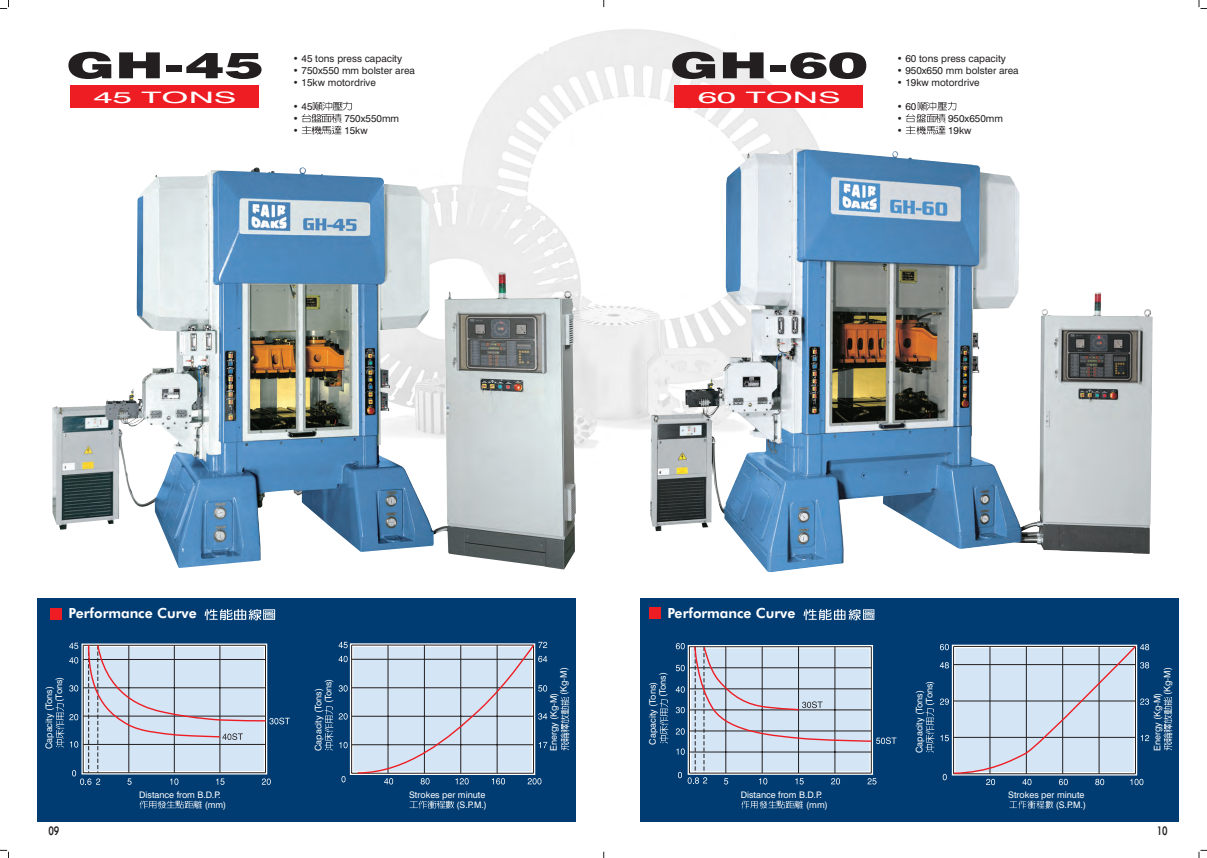
<style>
.page{position:relative;width:1207px;height:858px;background:#fff}
.page>*{position:absolute;margin:0;border:0;box-sizing:border-box;transform-origin:0 0}
.t1{font:900 36px "S 019";color:#231f20;scale:1.67 1}
.t2{font:15.8px "S 019";color:#fff;scale:2.22 1}
.t3{font:800 14px "F 022";color:#fff}
.t4{font:12px "G 007";color:#231f20;scale:.8 1}
.t5{font:10px/12px "S 019";color:#231f20}
.t6{font:9px/10px "S 019";color:#fff}
</style>
<div class="page">
<svg style="left:0;top:850px;width:9px;height:8px"></svg>
<svg style="left:0;top:0;width:9px;height:9px"></svg>
<svg style="left:1199px;top:850px;width:8px;height:8px"></svg>
<svg style="left:1199px;top:0;width:8px;height:9px"></svg>
<img style="left:301px;top:29px;width:605px;height:445px">
<div style="left:37px;top:598px;width:538px;height:224px;background:#003c72"></div>
<svg style="left:302px;top:101px;width:54px;height:36px"></svg>
<div style="left:641px;top:598px;width:538px;height:224px;background:#003c72"></div>
<svg style="left:906px;top:101px;width:51px;height:34px"></svg>
<div style="left:350px;top:643px;width:185px;height:132px;background:#d4e5f5;border:4px solid #fff"></div>
<hr style="left:352px;top:773px;width:182px;height:1px;background:#231f20">
<hr style="left:351px;top:645px;width:1px;height:128px;background:#231f20">
<hr style="left:352px;top:745px;width:182px;height:1px;background:#231f20">
<hr style="left:352px;top:716px;width:182px;height:1px;background:#231f20">
<hr style="left:352px;top:645px;width:182px;height:1px;background:#231f20">
<hr style="left:352px;top:688px;width:182px;height:1px;background:#231f20">
<hr style="left:352px;top:659px;width:182px;height:1px;background:#231f20">
<svg style="left:341px;top:776px;width:5px;height:6px"></svg>
<svg style="left:339px;top:656px;width:9px;height:6px"></svg>
<svg style="left:339px;top:642px;width:9px;height:6px"></svg>
<svg style="left:339px;top:685px;width:9px;height:7px"></svg>
<svg style="left:356px;top:642px;width:191px;height:143px"></svg>
<svg style="left:986px;top:779px;width:9px;height:6px"></svg>
<svg style="left:1022px;top:779px;width:9px;height:6px"></svg>
<svg style="left:1059px;top:779px;width:9px;height:6px"></svg>
<svg style="left:1095px;top:779px;width:9px;height:6px"></svg>
<svg style="left:1130px;top:779px;width:13px;height:6px"></svg>
<svg style="left:943px;top:775px;width:4px;height:5px"></svg>
<svg style="left:1140px;top:698px;width:9px;height:7px"></svg>
<svg style="left:1140px;top:644px;width:9px;height:6px"></svg>
<svg style="left:1140px;top:662px;width:9px;height:6px"></svg>
<svg style="left:1141px;top:735px;width:8px;height:6px"></svg>
<svg style="left:724px;top:778px;width:4px;height:7px"></svg>
<svg style="left:795px;top:778px;width:9px;height:7px"></svg>
<svg style="left:759px;top:778px;width:8px;height:7px"></svg>
<svg style="left:831px;top:778px;width:9px;height:7px"></svg>
<svg style="left:867px;top:778px;width:10px;height:7px"></svg>
<svg style="left:676px;top:643px;width:31px;height:141px"></svg>
<svg style="left:693px;top:645px;width:444px;height:130px"></svg>
<svg style="left:140px;top:800px;width:63px;height:9px"></svg>
<svg style="left:410px;top:800px;width:44px;height:9px"></svg>
<svg style="left:56px;top:643px;width:234px;height:142px"></svg>
<svg style="left:324px;top:706px;width:24px;height:44px"></svg>
<svg style="left:560px;top:696px;width:10px;height:54px"></svg>
<svg style="left:741px;top:800px;width:63px;height:9px"></svg>
<svg style="left:1009px;top:800px;width:45px;height:9px"></svg>
<svg style="left:659px;top:699px;width:10px;height:45px"></svg>
<svg style="left:925px;top:698px;width:24px;height:54px"></svg>
<svg style="left:1164px;top:696px;width:9px;height:54px"></svg>
<img style="left:205px;top:609px;width:15px;height:12px">
<img style="left:220px;top:609px;width:13px;height:12px">
<img style="left:234px;top:609px;width:15px;height:11px">
<img style="left:249px;top:609px;width:13px;height:12px">
<img style="left:263px;top:609px;width:13px;height:11px">
<img style="left:804px;top:609px;width:15px;height:12px">
<img style="left:819px;top:609px;width:13px;height:12px">
<img style="left:834px;top:609px;width:12px;height:11px">
<img style="left:848px;top:609px;width:13px;height:12px">
<img style="left:863px;top:609px;width:12px;height:11px">
<img style="left:52px;top:167px;width:524px;height:403px">
<img style="left:703px;top:148px;width:446px;height:384px">
<div style="left:650px;top:607px;width:11px;height:11px;background:#ee1d23"></div>
<div style="left:71px;top:86px;width:188px;height:22px;background:#ee1d23"></div>
<div style="left:674px;top:86px;width:189px;height:22px;background:#ee1d23"></div>
<div style="left:50px;top:608px;width:11px;height:11px;background:#ee1d23"></div>
<h1 class="t1" style="left:66px;top:52px;width:120px">GH-45</h1>
<h2 class="t2" style="left:94px;top:92px;width:66px">45 TONS</h2>
<p class="t5" style="left:293px;top:53px;width:111px">• 45 tons press capacity</p>
<p class="t5" style="left:293px;top:65px;width:123px">• 750x550 mm bolster area</p>
<p class="t5" style="left:293px;top:77px;width:84px">• 15kw motordrive</p>
<p class="t5" style="left:293px;top:101px;width:21px">• 45 •</p>
<p class="t5" style="left:344px;top:113px;width:56px">750x550mm</p>
<p class="t5" style="left:293px;top:125px;width:7px">•</p>
<p class="t5" style="left:344px;top:125px;width:25px">15kw</p>
<h1 class="t1" style="left:670px;top:52px;width:120px">GH-60</h1>
<h2 class="t2" style="left:698px;top:92px;width:66px">60 TONS</h2>
<p class="t5" style="left:897px;top:53px;width:111px">• 60 tons press capacity</p>
<p class="t5" style="left:897px;top:65px;width:123px">• 950x650 mm bolster area</p>
<p class="t5" style="left:897px;top:77px;width:84px">• 19kw motordrive</p>
<p class="t5" style="left:897px;top:101px;width:21px">• 60 •</p>
<p class="t5" style="left:948px;top:113px;width:56px">950x650mm</p>
<p class="t5" style="left:897px;top:125px;width:7px">•</p>
<p class="t5" style="left:948px;top:125px;width:25px">19kw</p>
<h3 class="t3" style="left:69px;top:608px;width:130px">Performance Curve</h3>
<h3 class="t3" style="left:667px;top:608px;width:130px">Performance Curve</h3>
<p class="t6" style="left:45px;top:702px;width:26px;text-indent:-47px;rotate:-90deg">Capacity (Tons) (Tons)</p>
<p class="t6" style="left:314px;top:703px;width:26px;text-indent:-47px;rotate:-90deg">Capacity (Tons) (Tons)</p>
<p class="t6" style="left:549px;top:695px;width:29px;text-indent:-56px;rotate:-90deg">Energy (Kg-M) (Kg-M)</p>
<p class="t6" style="left:205px;top:790px;width:23px;text-indent:-65px">Distance from B.D.P. (mm)</p>
<p class="t6" style="left:409px;top:790px;width:79px;text-align:right">Strokes per minute (S.P.M.)</p>
<p class="t6" style="left:649px;top:697px;width:26px;text-indent:-47px;rotate:-90deg">Capacity (Tons) (Tons)</p>
<p class="t6" style="left:915px;top:706px;width:26px;text-indent:-47px;rotate:-90deg">Capacity (Tons) (Tons)</p>
<p class="t6" style="left:806px;top:790px;width:23px;text-indent:-65px">Distance from B.D.P. (mm)</p>
<p class="t6" style="left:1008px;top:790px;width:79px;text-align:right">Strokes per minute (S.P.M.)</p>
<p class="t6" style="left:1153px;top:695px;width:29px;text-indent:-56px;rotate:-90deg">Energy (Kg-M) (Kg-M)</p>
<h3 class="t4" style="left:48px;top:826px;width:15px">09</h3>
<h3 class="t4" style="left:1157px;top:826px;width:15px">10</h3>
</div>
